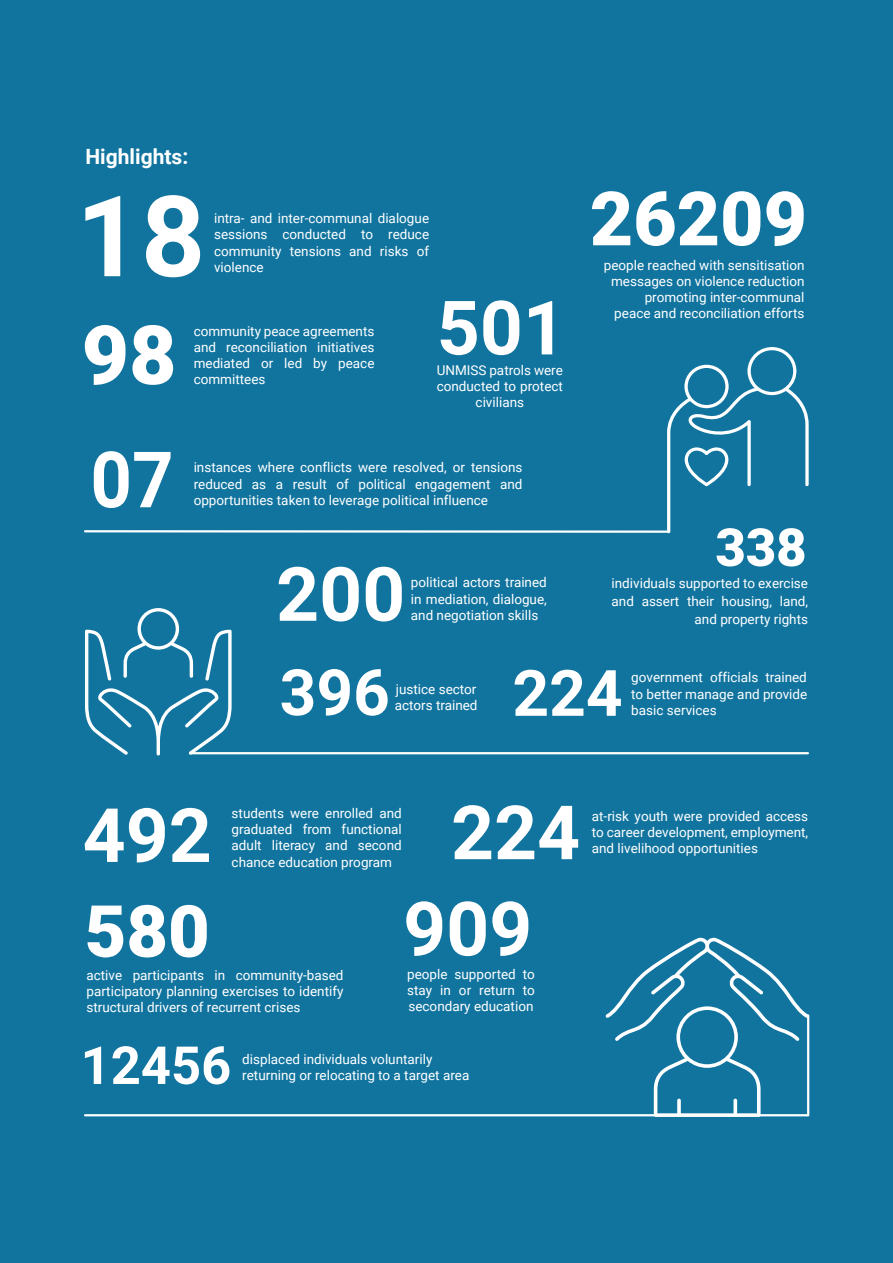
<style>
.page{position:relative;width:893px;height:1263px;background:#11749f}
.page>*{position:absolute;margin:0;border:0;box-sizing:border-box;transform-origin:0 0}
.t1{font:700 112.5px "Roboto";color:#fff}
.t2{font:900 81.9px "Roboto";color:#fff}
.t3{font:700 77.85px "Roboto";color:#fff;scale:.93 1}
.t4{font:700 75px "Roboto";color:#fff}
.t5{font:900 75px "Roboto";color:#fff}
.t6{font:900 72px "Roboto";color:#fff}
.t7{font:700 64.05px "Roboto";color:#fff}
.t8{font:700 52.5px "Roboto";color:#fff}
.t9{font:900 52.5px "Roboto";color:#fff}
.t10{font:700 21px "Roboto";color:#fff}
.t11{font:13.5px/16.2px "Roboto";color:#fff;text-align:justify}
</style>
<div class="page">
<svg style="left:667px;top:347px;width:142px;height:186px"></svg>
<hr style="left:85px;top:530px;width:582px;height:3px;background:#fff">
<svg style="left:85px;top:608px;width:147px;height:147px"></svg>
<hr style="left:191px;top:752px;width:617px;height:2px;background:#fff">
<svg style="left:605px;top:937px;width:204px;height:180px"></svg>
<hr style="left:85px;top:1114px;width:723px;height:2px;background:#fff">
<hr style="left:807px;top:1015px;width:2px;height:100px;background:#fff">
<p class="t10" style="left:85px;top:142px;width:104px">Highlights:</p>
<p class="t1" style="left:76px;top:157px;width:131px">18</p>
<p class="t11" style="left:214px;top:210px;width:217px">intra- and inter-communal dialogue sessions conducted to reduce community tensions and risks of violence</p>
<p class="t2" style="left:82px;top:298px;width:96px">98</p>
<p class="t11" style="left:194px;top:322px;width:182px">community peace agreements and reconciliation initiatives mediated or led by peace committees</p>
<p class="t4" style="left:437px;top:275px;width:131px">501</p>
<p class="t11" style="left:437px;top:378px;width:128px;text-align:center">conducted to protect civilians</p>
<p class="t11" style="left:437px;top:362px;width:128px">UNMISS patrols were</p>
<p class="t3" style="left:90px;top:425px;width:91px">07</p>
<p class="t11" style="left:194px;top:459px;width:330px">instances where conflicts were resolved, or tensions reduced as a result of political engagement and opportunities taken to leverage political influence</p>
<p class="t4" style="left:276px;top:541px;width:131px">200</p>
<p class="t11" style="left:411px;top:574px;width:137px">political actors trained in mediation, dialogue, and negotiation skills</p>
<p class="t5" style="left:590px;top:166px;width:219px">26209</p>
<p class="t11" style="left:604px;top:256px;width:202px;text-align:right">people reached with sensitisation messages on violence reduction promoting inter-communal<br>peace and reconciliation efforts</p>
<p class="t9" style="left:715px;top:510px;width:93px">338</p>
<p class="t11" style="left:612px;top:574px;width:198px;line-height:18px;text-align:right">individuals supported to exercise and assert their housing, land, and property rights</p>
<p class="t7" style="left:280px;top:647px;width:112px">396</p>
<p class="t11" style="left:395px;top:681px;width:84px">justice sector actors trained</p>
<p class="t7" style="left:512px;top:648px;width:112px">224</p>
<p class="t11" style="left:631px;top:669px;width:177px">government officials trained to better manage and provide basic services</p>
<p class="t4" style="left:451px;top:780px;width:131px">224</p>
<p class="t4" style="left:83px;top:783px;width:131px">492</p>
<p class="t11" style="left:232px;top:804px;width:172px">students were enrolled and graduated from functional adult literacy and second chance education program</p>
<p class="t11" style="left:592px;top:807px;width:218px">at-risk youth were provided access to career development, employment,</p>
<p class="t11" style="left:592px;top:840px;width:168px">and livelihood opportunities</p>
<p class="t6" style="left:85px;top:881px;width:127px">580</p>
<p class="t11" style="left:86px;top:966px;width:258px">active participants in community-based participatory planning exercises to identify structural drivers of recurrent crises</p>
<p class="t4" style="left:403px;top:876px;width:131px">909</p>
<p class="t11" style="left:407px;top:966px;width:129px">people supported to stay in or return to secondary education</p>
<p class="t8" style="left:81px;top:1028px;width:152px">12456</p>
<p class="t11" style="left:242px;top:1051px;width:192px">displaced individuals voluntarily</p>
<p class="t11" style="left:242px;top:1067px;width:229px">returning or relocating to a target area</p>
</div>
